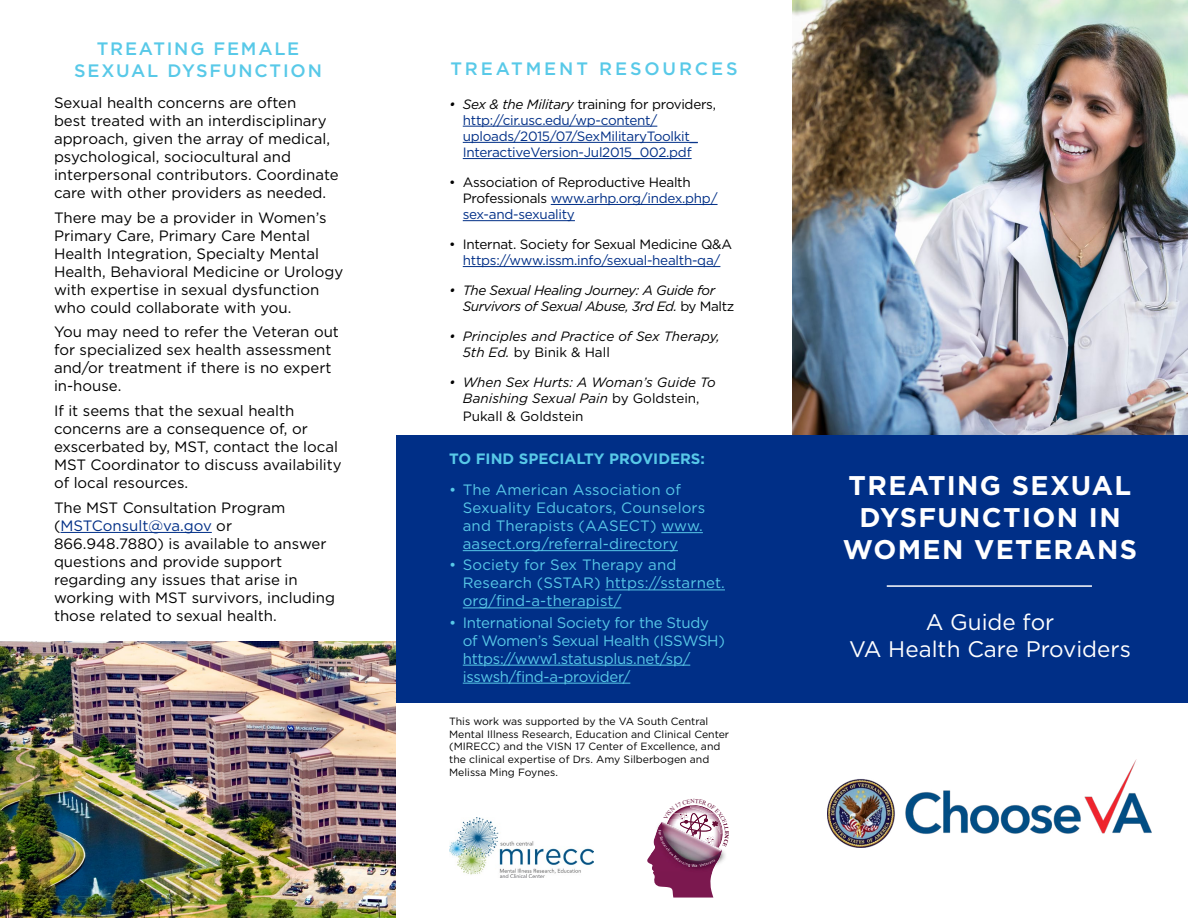
<style>
.page{position:relative;width:1188px;height:918px;background:#fff}
.page>*{position:absolute;margin:0;border:0;box-sizing:border-box;transform-origin:0 0}
.t1{font:700 27px/32.4px "Gotham";letter-spacing:.05em;color:#fff;text-align:center}
.t2{font:22.5px/27px "Gotham";color:#fff;text-align:center}
.t3{font:500 18px/21.6px "Gotham";letter-spacing:.1em;color:#58c9e8;text-align:center}
.t4{font:500 18px "Gotham";letter-spacing:.16em;color:#58c9e8}
.t5{font:15px/18px "Gotham";color:#000}
.t6{font:15px/18px "Gotham";color:#58c9e8}
.t7{font:15px/18px "Gotham";letter-spacing:-.02em;color:#58c9e8}
.t8{font:700 15px "Gotham";color:#58c9e8}
.t9{font:italic 13.5px/16.2px "Gotham";letter-spacing:-.015em;color:#000}
.t10{font:13.5px/16.2px "Gotham";letter-spacing:-.02em;color:#000}
.t11{font:13.5px/16.2px "Gotham";letter-spacing:-.02em;color:#002f87}
.t12{font:13.5px "Gotham";color:#000}
.t13{font:10.5px/12.6px "Gotham";color:#000}
.t14{font:4.5px "Myriad Pro";color:#fff}
.s1{color:#002f87}
.s2{font-style:italic}
.s3{font-style:normal}
</style>
<div class="page">
<img style="left:792px;top:0;width:396px;height:435px">
<div style="left:396px;top:435px;width:792px;height:268px;background:#002f87"></div>
<hr style="left:887px;top:585px;width:205px;height:2px;background:#fff">
<hr style="left:61px;top:532px;width:151px;height:1px;background:#002f87">
<hr style="left:463px;top:126px;width:194px;height:1px;background:#002f87">
<hr style="left:463px;top:142px;width:235px;height:1px;background:#002f87">
<hr style="left:463px;top:158px;width:229px;height:1px;background:#002f87">
<hr style="left:551px;top:204px;width:167px;height:1px;background:#002f87">
<hr style="left:463px;top:220px;width:112px;height:1px;background:#002f87">
<hr style="left:463px;top:266px;width:257px;height:1px;background:#002f87">
<hr style="left:661px;top:532px;width:42px;height:1px;background:#58c9e8">
<hr style="left:463px;top:550px;width:215px;height:1px;background:#58c9e8">
<hr style="left:605px;top:590px;width:120px;height:1px;background:#58c9e8">
<hr style="left:463px;top:608px;width:158px;height:1px;background:#58c9e8">
<hr style="left:463px;top:665px;width:227px;height:1px;background:#58c9e8">
<hr style="left:463px;top:683px;width:167px;height:1px;background:#58c9e8">
<img style="left:0;top:642px;width:396px;height:276px">
<img style="left:449px;top:817px;width:145px;height:60px">
<img style="left:828px;top:760px;width:323px;height:87px">
<svg style="left:647px;top:805px;width:78px;height:93px"></svg>
<h3 class="t3" style="left:74px;top:38px;width:249px">TREATING FEMALE<br>SEXUAL DYSFUNCTION</h3>
<p class="t5" style="left:54px;top:93px;width:286px">Sexual health concerns are often<br>best treated with an interdisciplinary approach, given the array of medical, psychological, sociocultural and interpersonal contributors. Coordinate care with other providers as needed.</p>
<p class="t5" style="left:54px;top:208px;width:291px">There may be a provider in Women’s Primary Care, Primary Care Mental Health Integration, Specialty Mental Health, Behavioral Medicine or Urology with expertise in sexual dysfunction who could collaborate with you.</p>
<p class="t5" style="left:54px;top:323px;width:287px">You may need to refer the Veteran out for specialized sex health assessment and/or treatment if there is no expert in-house.</p>
<p class="t5" style="left:54px;top:402px;width:289px">If it seems that the sexual health concerns are a consequence of, or exscerbated by, MST, contact the local MST Coordinator to discuss availability of local resources.</p>
<p class="t5" style="left:54px;top:498px;width:233px">The MST Consultation Program (<span class="s1">MSTConsult@va.gov</span> or</p>
<p class="t5" style="left:54px;top:534px;width:283px">866.948.7880) is available to answer questions and provide support regarding any issues that arise in working with MST survivors, including those related to sexual health.</p>
<p class="t4" style="left:450px;top:56px;width:289px">TREATMENT RESOURCES</p>
<p class="t10" style="left:449px;top:95px;width:268px"><span class="s2">• Sex &amp; the Military</span> training for providers,</p>
<p class="t11" style="left:463px;top:112px;width:237px">http://cir.usc.edu/wp-content/ uploads/2015/07/SexMilitaryToolkit_<br>InteractiveVersion-Jul2015_002.pdf</p>
<p class="t10" style="left:463px;top:174px;width:256px;text-indent:-14px">• Association of Reproductive Health<br>Professionals <span class="s1">www.arhp.org/index.php/ sex-and-sexuality</span></p>
<p class="t10" style="left:449px;top:236px;width:284px">• Internat. Society for Sexual Medicine Q&amp;A</p>
<p class="t11" style="left:463px;top:252px;width:259px">https://www.issm.info/sexual-health-qa/</p>
<p class="t9" style="left:463px;top:282px;width:273px;text-indent:-14px">• The Sexual Healing Journey: A Guide for<br>Survivors of Sexual Abuse, 3rd Ed. <span class="s3">by Maltz</span></p>
<p class="t9" style="left:463px;top:328px;width:259px;text-indent:-14px">• Principles and Practice of Sex Therapy,<br>5th Ed. <span class="s3">by Binik &amp; Hall</span></p>
<p class="t9" style="left:449px;top:374px;width:268px;text-align:center">• When Sex Hurts: A Woman’s Guide To<br>Banishing Sexual Pain <span class="s3">by Goldstein,</span></p>
<p class="t12" style="left:463px;top:407px;width:122px">Pukall &amp; Goldstein</p>
<h5 class="t8" style="left:449px;top:448px;width:257px">TO FIND SPECIALTY PROVIDERS:</h5>
<p class="t6" style="left:463px;top:481px;width:244px;text-indent:-14px">• The American Association of<br>Sexuality Educators, Counselors and Therapists (AASECT) www. aasect.org/referral-directory</p>
<p class="t6" style="left:463px;top:556px;width:264px;text-indent:-14px">• Society for Sex Therapy and<br>Research (SSTAR) https://sstarnet. org/fnd-a-therapist/</p>
<p class="t7" style="left:463px;top:613px;width:264px;text-indent:-14px">• International Society for the Study of Women’s Sexual Health (ISSWSH)</p>
<p class="t7" style="left:463px;top:649px;width:229px">https://www1.statusplus.net/sp/ isswsh/fnd-a-provider/</p>
<p class="t13" style="left:449px;top:715px;width:282px">This work was supported by the VA South Central Mental Illness Research, Education and Clinical Center (MIRECC) and the VISN 17 Center of Excellence, and the clinical expertise of Drs. Amy Silberbogen and Melissa Ming Foynes.</p>
<p class="t14" style="left:695px;top:863px;width:4px">a</p>
<h1 class="t1" style="left:843px;top:469px;width:296px">TREATING SEXUAL<br>DYSFUNCTION IN<br>WOMEN VETERANS</h1>
<h2 class="t2" style="left:849px;top:608px;width:283px">A Guide for<br>VA Health Care Providers</h2>
</div>
